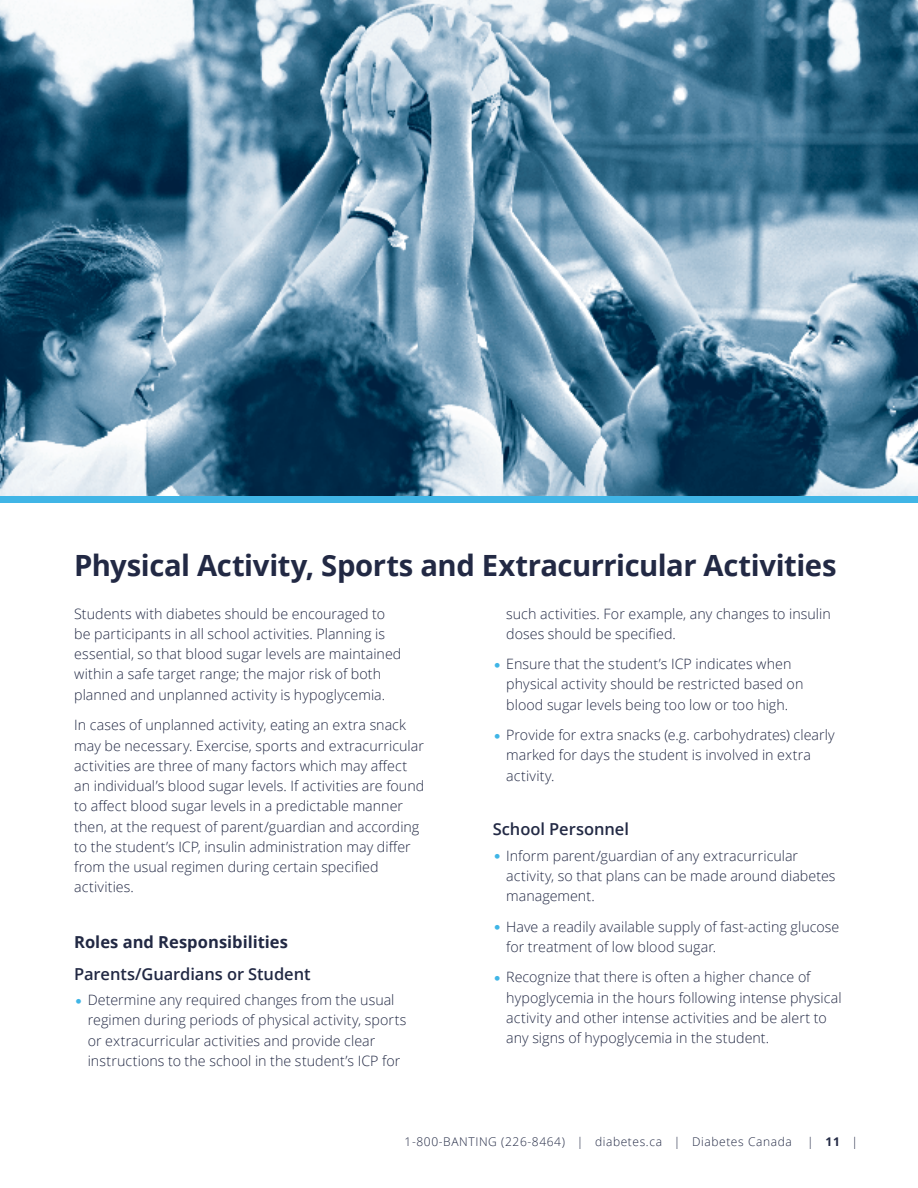
<style>
.page{position:relative;width:918px;height:1188px;background:#fff}
.page>*{position:absolute;margin:0;border:0;box-sizing:border-box;transform-origin:0 0}
.t1{font:700 29.25px "Open Sans";letter-spacing:-.015em;color:#222944}
.t2{font:600 16.5px "Open Sans";letter-spacing:-.005em;color:#222944}
.t3{font:700 16.5px "Open Sans";color:#222944}
.t4{font:300 14.25px/20.2px "Open Sans";letter-spacing:.005em;color:#222944}
.t5{font:300 12px "Open Sans";letter-spacing:.05em;color:#222944}
.s1{font-family:"Berkeley Std";font-weight:400;font-size:18px;color:#40b5e6}
.s2{font-weight:700}
</style>
<div class="page">
<img style="left:0;top:0;width:918px;height:496px">
<div style="left:0;top:496px;width:918px;height:7px;background:#40b5e6"></div>
<h1 class="t1" style="left:74px;top:545px;width:764px">Physical Activity, Sports and Extracurricular Activities</h1>
<p class="t4" style="left:74px;top:603px;width:329px">Students with diabetes should be encouraged to be participants in all school activities. Planning is essential, so that blood sugar levels are maintained within a safe target range; the major risk of both planned and unplanned activity is hypoglycemia.</p>
<p class="t4" style="left:74px;top:715px;width:352px">In cases of unplanned activity, eating an extra snack may be necessary. Exercise, sports and extracurricular activities are three of many factors which may affect an individual’s blood sugar levels. If activities are found to affect blood sugar levels in a predictable manner then, at the request of parent/guardian and according to the student’s ICP, insulin administration may differ from the usual regimen during certain specified activities.</p>
<p class="t3" style="left:74px;top:930px;width:215px">Roles and Responsibilities</p>
<p class="t2" style="left:74px;top:962px;width:238px">Parents/Guardians or Student</p>
<p class="t4" style="left:88px;top:989px;width:320px;text-indent:-14px"><span class="s1">•</span> Determine any required changes from the usual regimen during periods of physical activity, sports or extracurricular activities and provide clear instructions to the school in the student’s ICP for</p>
<p class="t4" style="left:506px;top:603px;width:326px">such activities. For example, any changes to insulin doses should be specified.</p>
<p class="t4" style="left:506px;top:654px;width:299px;text-indent:-14px"><span class="s1">•</span> Ensure that the student’s ICP indicates when physical activity should be restricted based on blood sugar levels being too low or too high.</p>
<p class="t4" style="left:506px;top:724px;width:330px;text-indent:-14px"><span class="s1">•</span> Provide for extra snacks (e.g. carbohydrates) clearly marked for days the student is involved in extra activity.</p>
<p class="t2" style="left:493px;top:818px;width:138px">School Personnel</p>
<p class="t4" style="left:506px;top:845px;width:331px;text-indent:-14px"><span class="s1">•</span> Inform parent/guardian of any extracurricular activity, so that plans can be made around diabetes management.</p>
<p class="t4" style="left:506px;top:916px;width:335px;text-indent:-14px"><span class="s1">•</span> Have a readily available supply of fast-acting glucose for treatment of low blood sugar.</p>
<p class="t4" style="left:506px;top:967px;width:337px;text-indent:-14px"><span class="s1">•</span> Recognize that there is often a higher chance of hypoglycemia in the hours following intense physical activity and other intense activities and be alert to any signs of hypoglycemia in the student.</p>
<p class="t5" style="left:405px;top:1134px;width:389px">1-800-BANTING (226-8464) | diabetes.ca | Diabetes Canada</p>
<p class="t5" style="left:807px;top:1134px;width:52px">| <span class="s2">11</span> |</p>
</div>
